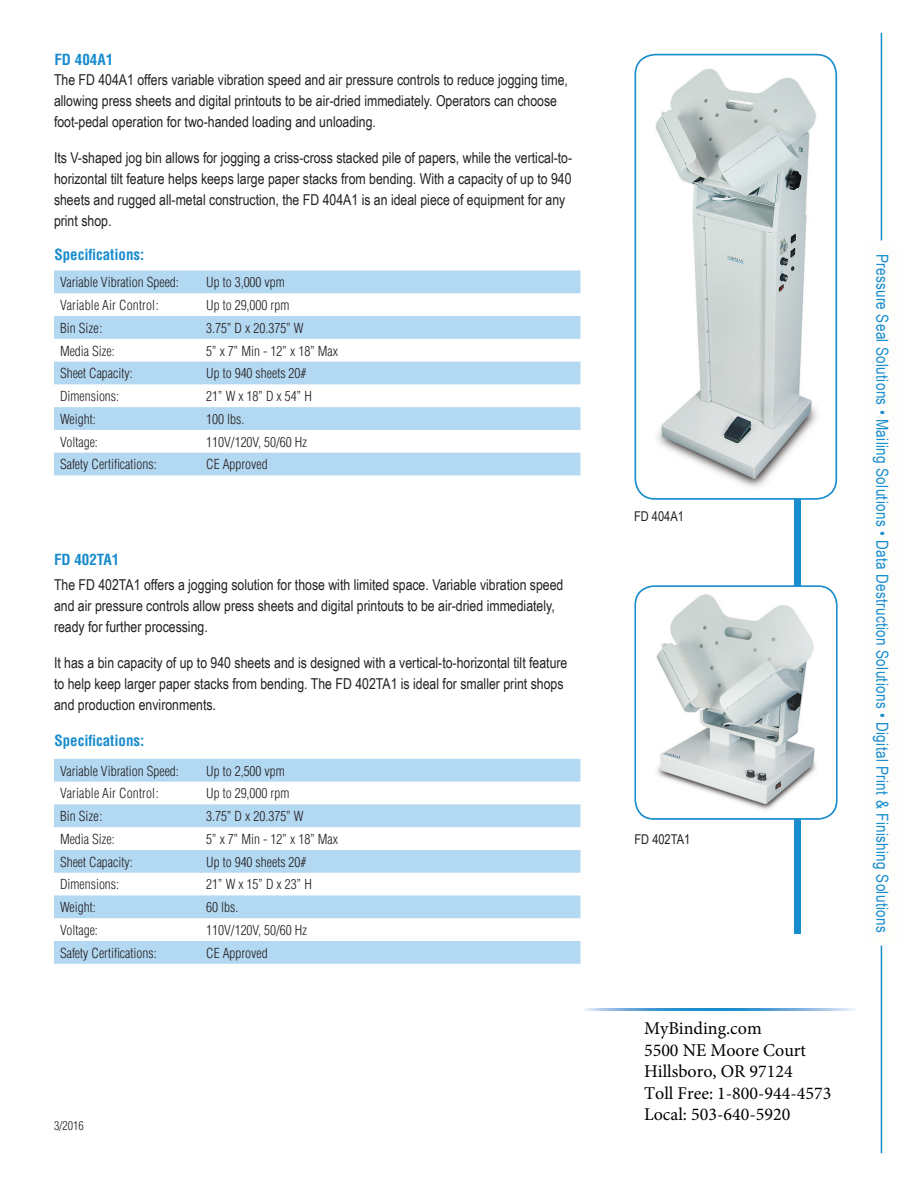
<style>
.page{position:relative;width:918px;height:1188px;background:#fff}
.page>*{position:absolute;margin:0;border:0;box-sizing:border-box;transform-origin:0 0}
.t1{font:18px/21.6px "Minion Pro";color:#000}
.t2{font:16.5px "Arial Narrow";letter-spacing:.02em;color:#198ccd}
.t3{font:15px/21px "Arial Narrow";color:#231f20}
.t4{font:700 condensed 15px "Helvetica";color:#198ccd}
.t5{font:300 condensed 13.5px "Helvetica";color:#231f20}
.t6{font:13.5px "Arial Narrow";color:#231f20}
.t7{font:300 condensed 12px "Helvetica";color:#231f20}
</style>
<div class="page">
<div style="left:794px;top:419px;width:6px;height:515px;background:#198ccd"></div>
<svg style="left:54px;top:271px;width:526px;height:204px;fill:#b3d8f1"></svg>
<svg style="left:54px;top:759px;width:526px;height:205px;fill:#b3d8f1"></svg>
<hr style="left:881px;top:33px;width:1px;height:1120px;background:#198ccd">
<div style="left:864px;top:240px;width:35px;height:706px;background:#fdfefc"></div>
<img style="left:637px;top:588px;width:198px;height:229px">
<div style="left:634px;top:585px;width:204px;height:235px;border:2px solid #198ccd;border-radius:19px"></div>
<img style="left:637px;top:55px;width:199px;height:442px">
<div style="left:634px;top:54px;width:203px;height:446px;border:2px solid #198ccd;border-radius:20px"></div>
<p class="t4" style="left:54px;top:51px;width:60px">FD 404A1</p>
<p class="t3" style="left:54px;top:69px;width:515px">The FD 404A1 offers variable vibration speed and air pressure controls to reduce jogging time, allowing press sheets and digital printouts to be air-dried immediately. Operators can choose foot-pedal operation for two-handed loading and unloading.</p>
<p class="t3" style="left:54px;top:147px;width:520px">Its V-shaped jog bin allows for jogging a criss-cross stacked pile of papers, while the vertical-to&shy;horizontal tilt feature helps keeps large paper stacks from bending. With a capacity of up to 940 sheets and rugged all-metal construction, the FD 404A1 is an ideal piece of equipment for any print shop.</p>
<p class="t4" style="left:54px;top:245px;width:91px">Specifications:</p>
<p class="t5" style="left:60px;top:274px;width:120px">Variable Vibration Speed:</p>
<p class="t5" style="left:206px;top:274px;width:80px">Up to 3,000 vpm</p>
<p class="t5" style="left:60px;top:297px;width:100px">Variable Air Control:</p>
<p class="t5" style="left:206px;top:297px;width:85px">Up to 29,000 rpm</p>
<p class="t5" style="left:60px;top:320px;width:44px">Bin Size:</p>
<p class="t5" style="left:206px;top:320px;width:99px">3.75” D x 20.375” W</p>
<p class="t5" style="left:60px;top:342px;width:56px">Media Size:</p>
<p class="t5" style="left:206px;top:342px;width:133px">5” x 7” Min - 12” x 18” Max</p>
<p class="t5" style="left:60px;top:365px;width:74px">Sheet Capacity:</p>
<p class="t5" style="left:206px;top:365px;width:102px">Up to 940 sheets 20#</p>
<p class="t5" style="left:60px;top:388px;width:61px">Dimensions:</p>
<p class="t5" style="left:206px;top:388px;width:107px">21” W x 18” D x 54” H</p>
<p class="t5" style="left:60px;top:411px;width:37px">Weight:</p>
<p class="t5" style="left:206px;top:411px;width:40px">100 lbs.</p>
<p class="t5" style="left:60px;top:433px;width:39px">Voltage:</p>
<p class="t5" style="left:206px;top:433px;width:102px">110V/120V, 50/60 Hz</p>
<p class="t5" style="left:60px;top:456px;width:98px">Safety Certifications:</p>
<p class="t5" style="left:206px;top:456px;width:63px">CE Approved</p>
<p class="t4" style="left:54px;top:551px;width:67px">FD 402TA1</p>
<p class="t3" style="left:54px;top:574px;width:511px">The FD 402TA1 offers a jogging solution for those with limited space. Variable vibration speed and air pressure controls allow press sheets and digital printouts to be air-dried immediately, ready for further processing.</p>
<p class="t3" style="left:54px;top:652px;width:515px">It has a bin capacity of up to 940 sheets and is designed with a vertical-to-horizontal tilt feature to help keep larger paper stacks from bending. The FD 402TA1 is ideal for smaller print shops and production environments.</p>
<p class="t4" style="left:54px;top:731px;width:91px">Specifications:</p>
<p class="t5" style="left:60px;top:762px;width:120px">Variable Vibration Speed:</p>
<p class="t5" style="left:206px;top:762px;width:80px">Up to 2,500 vpm</p>
<p class="t5" style="left:60px;top:785px;width:100px">Variable Air Control:</p>
<p class="t5" style="left:206px;top:785px;width:85px">Up to 29,000 rpm</p>
<p class="t5" style="left:60px;top:808px;width:44px">Bin Size:</p>
<p class="t5" style="left:206px;top:808px;width:99px">3.75” D x 20.375” W</p>
<p class="t5" style="left:60px;top:831px;width:56px">Media Size:</p>
<p class="t5" style="left:206px;top:831px;width:133px">5” x 7” Min - 12” x 18” Max</p>
<p class="t5" style="left:60px;top:853px;width:74px">Sheet Capacity:</p>
<p class="t5" style="left:206px;top:853px;width:102px">Up to 940 sheets 20#</p>
<p class="t5" style="left:60px;top:876px;width:61px">Dimensions:</p>
<p class="t5" style="left:206px;top:876px;width:107px">21” W x 15” D x 23” H</p>
<p class="t5" style="left:60px;top:899px;width:37px">Weight:</p>
<p class="t5" style="left:206px;top:899px;width:34px">60 lbs.</p>
<p class="t5" style="left:60px;top:922px;width:39px">Voltage:</p>
<p class="t5" style="left:206px;top:922px;width:102px">110V/120V, 50/60 Hz</p>
<p class="t5" style="left:60px;top:945px;width:98px">Safety Certifications:</p>
<p class="t5" style="left:206px;top:945px;width:63px">CE Approved</p>
<p class="t7" style="left:54px;top:1118px;width:31px">3/2016</p>
<p class="t6" style="left:634px;top:506px;width:51px">FD 404A1</p>
<p class="t6" style="left:635px;top:829px;width:57px">FD 402TA1</p>
<p class="t1" style="left:644px;top:1017px;width:189px">MyBinding.com<br>5500 NE Moore Court<br>Hillsboro, OR 97124<br>Toll Free: 1-800-944-4573<br>Local: 503-640-5920</p>
<p class="t2" style="left:895px;top:254px;width:680px;rotate:90deg">Pressure Seal Solutions • Mailing Solutions • Data Destruction Solutions • Digital Print &amp; Finishing Solutions</p>
</div>
